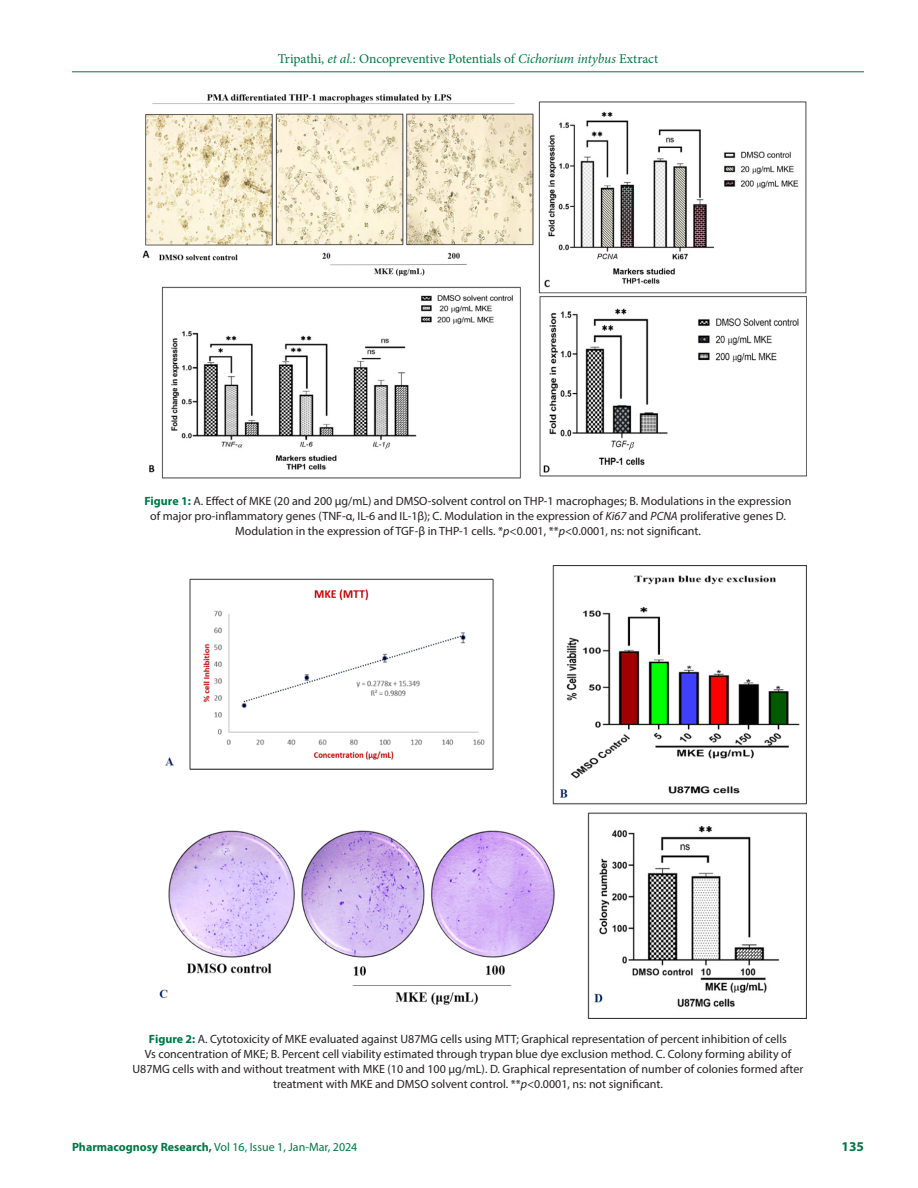
<style>
.page{position:relative;width:918px;height:1188px;background:#fff}
.page>*{position:absolute;margin:0;border:0;box-sizing:border-box;transform-origin:0 0}
.t1{font:13.5px "Minion Pro";color:#007645}
.t2{font:700 13.5px "Myriad Pro";color:#007645}
.FIG_Caption{font:12px/15px "Myriad Pro";color:#231f20;text-align:center}
.t3{font:12px "Myriad Pro";color:#007645}
.s1{font-style:italic}
.s2{font-weight:700;color:#007645}
.s3{font-weight:700}
</style>
<div class="page">
<hr style="left:72px;top:72px;width:792px;height:1px;background:#007645">
<img style="left:142px;top:94px;width:664px;height:385px">
<img style="left:159px;top:566px;width:647px;height:453px">
<p class="t1" style="left:278px;top:50px;width:382px">Tripathi, <span class="s1">et al.</span>: Oncopreventive Potentials of <span class="s1">Cichorium intybus</span> Extract</p>
<p class="FIG_Caption" style="left:145px;top:494px;width:648px"><span class="s2">Figure 1:</span> A. Effect of MKE (20 and 200 μg/mL) and DMSO-solvent control on THP-1 macrophages; B. Modulations in the expression of major pro-inflammatory genes (TNF-α, IL-6 and IL-1β); C. Modulation in the expression of <span class="s1">Ki67</span> and <span class="s1">PCNA</span> proliferative genes D.<br>Modulation in the expression of TGF-β in THP-1 cells. *<span class="s1">p</span>&lt;0.001, **<span class="s1">p</span>&lt;0.0001, ns: not significant.</p>
<p class="FIG_Caption" style="left:133px;top:1031px;width:672px"><span class="s2">Figure 2:</span> A. Cytotoxicity of MKE evaluated against U87MG cells using MTT; Graphical representation of percent inhibition of cells<br>Vs concentration of MKE; B. Percent cell viability estimated through trypan blue dye exclusion method. C. Colony forming ability of U87MG cells with and without treatment with MKE (10 and 100 μg/mL). D. Graphical representation of number of colonies formed after treatment with MKE and DMSO solvent control. **<span class="s1">p</span>&lt;0.0001, ns: not significant.</p>
<p class="t3" style="left:72px;top:1139px;width:287px"><span class="s3">Pharmacognosy Research,</span> Vol 16, Issue 1, Jan-Mar, 2024</p>
<p class="t2" style="left:842px;top:1137px;width:24px">135</p>
</div>
